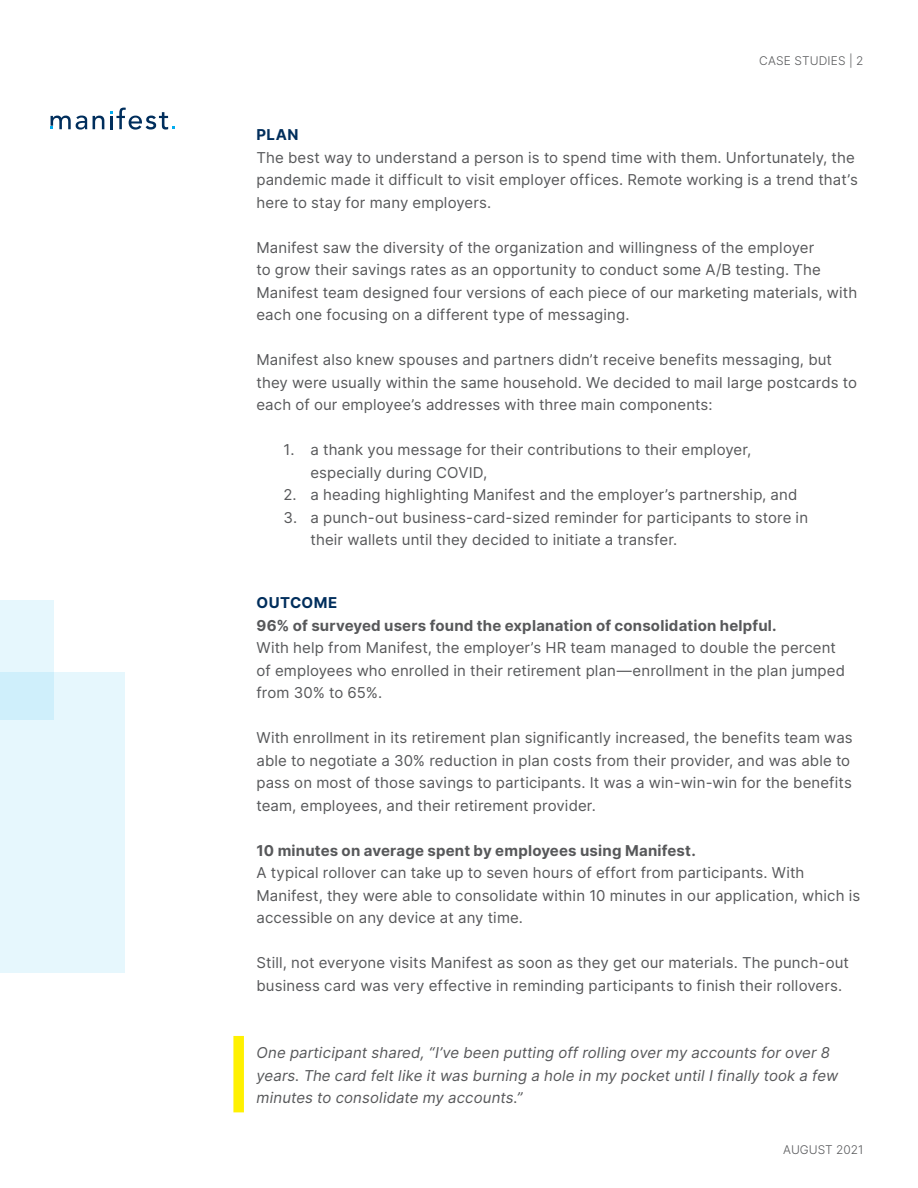
<style>
.page{position:relative;width:918px;height:1188px;background:#fff}
.page>*{position:absolute;margin:0;border:0;box-sizing:border-box;transform-origin:0 0}
.t1{font:15px/22.5px "Inter";letter-spacing:.01em;color:#57585a}
.t2{font:italic 15px/22.5px "Inter";letter-spacing:.005em;color:#57585a}
.t3{font:700 15px "Inter";letter-spacing:.01em;color:#57585a}
.t4{font:700 15px "Inter";letter-spacing:.025em;color:#002e5c}
.Paragraph_Style_1{font:12px "Inter Light BETA";letter-spacing:.01em;color:#57585a}
</style>
<div class="page">
<svg style="left:93px;top:116px;width:11px;height:13px"></svg>
<svg style="left:51px;top:116px;width:36px;height:14px"></svg>
<svg style="left:110px;top:108px;width:65px;height:22px"></svg>
<div style="left:0;top:672px;width:124px;height:301px;background:#e6f7fd"></div>
<div style="left:0;top:600px;width:54px;height:120px;background:linear-gradient(to right,#ddf4fc,#ddf4fc)"></div>
<div style="left:233px;top:1036px;width:11px;height:76px;background:#fff101"></div>
<p class="Paragraph_Style_1" style="left:759px;top:52px;width:106px">CASE STUDIES | 2</p>
<p class="t4" style="left:257px;top:124px;width:43px">PLAN</p>
<p class="t1" style="left:256px;top:146px;width:603px">The best way to understand a person is to spend time with them. Unfortunately, the pandemic made it difficult to visit employer offices. Remote working is a trend that’s here to stay for many employers.</p>
<p class="t1" style="left:256px;top:236px;width:602px">Manifest saw the diversity of the organization and willingness of the employer<br>to grow their savings rates as an opportunity to conduct some A/B testing. The Manifest team designed four versions of each piece of our marketing materials, with each one focusing on a different type of messaging.</p>
<p class="t1" style="left:256px;top:348px;width:602px">Manifest also knew spouses and partners didn’t receive benefits messaging, but they were usually within the same household. We decided to mail large postcards to each of our employee’s addresses with three main components:</p>
<p class="t1" style="left:310px;top:438px;width:442px;text-indent:-27px">1. a thank you message for their contributions to their employer, especially during COVID,</p>
<p class="t1" style="left:284px;top:483px;width:515px">2. a heading highlighting Manifest and the employer’s partnership, and</p>
<p class="t1" style="left:310px;top:506px;width:499px;text-indent:-27px">3. a punch-out business-card-sized reminder for participants to store in their wallets until they decided to initiate a transfer.</p>
<p class="t4" style="left:257px;top:592px;width:82px">OUTCOME</p>
<p class="t3" style="left:256px;top:614px;width:522px">96% of surveyed users found the explanation of consolidation helpful.</p>
<p class="t1" style="left:256px;top:636px;width:590px">With help from Manifest, the employer’s HR team managed to double the percent of employees who enrolled in their retirement plan—enrollment in the plan jumped from 30% to 65%.</p>
<p class="t1" style="left:256px;top:726px;width:598px">With enrollment in its retirement plan significantly increased, the benefits team was able to negotiate a 30% reduction in plan costs from their provider, and was able to pass on most of those savings to participants. It was a win-win-win for the benefits team, employees, and their retirement provider.</p>
<p class="t3" style="left:256px;top:839px;width:441px">10 minutes on average spent by employees using Manifest.</p>
<p class="t1" style="left:256px;top:861px;width:605px">A typical rollover can take up to seven hours of effort from participants. With<br>Manifest, they were able to consolidate within 10 minutes in our application, which is accessible on any device at any time.</p>
<p class="t1" style="left:256px;top:951px;width:594px">Still, not everyone visits Manifest as soon as they get our materials. The punch-out business card was very effective in reminding participants to finish their rollovers.</p>
<p class="t2" style="left:256px;top:1041px;width:583px">One participant shared, “I’ve been putting off rolling over my accounts for over 8 years. The card felt like it was burning a hole in my pocket until I finally took a few minutes to consolidate my accounts.”</p>
<p class="Paragraph_Style_1" style="left:783px;top:1141px;width:82px">AUGUST 2021</p>
</div>
